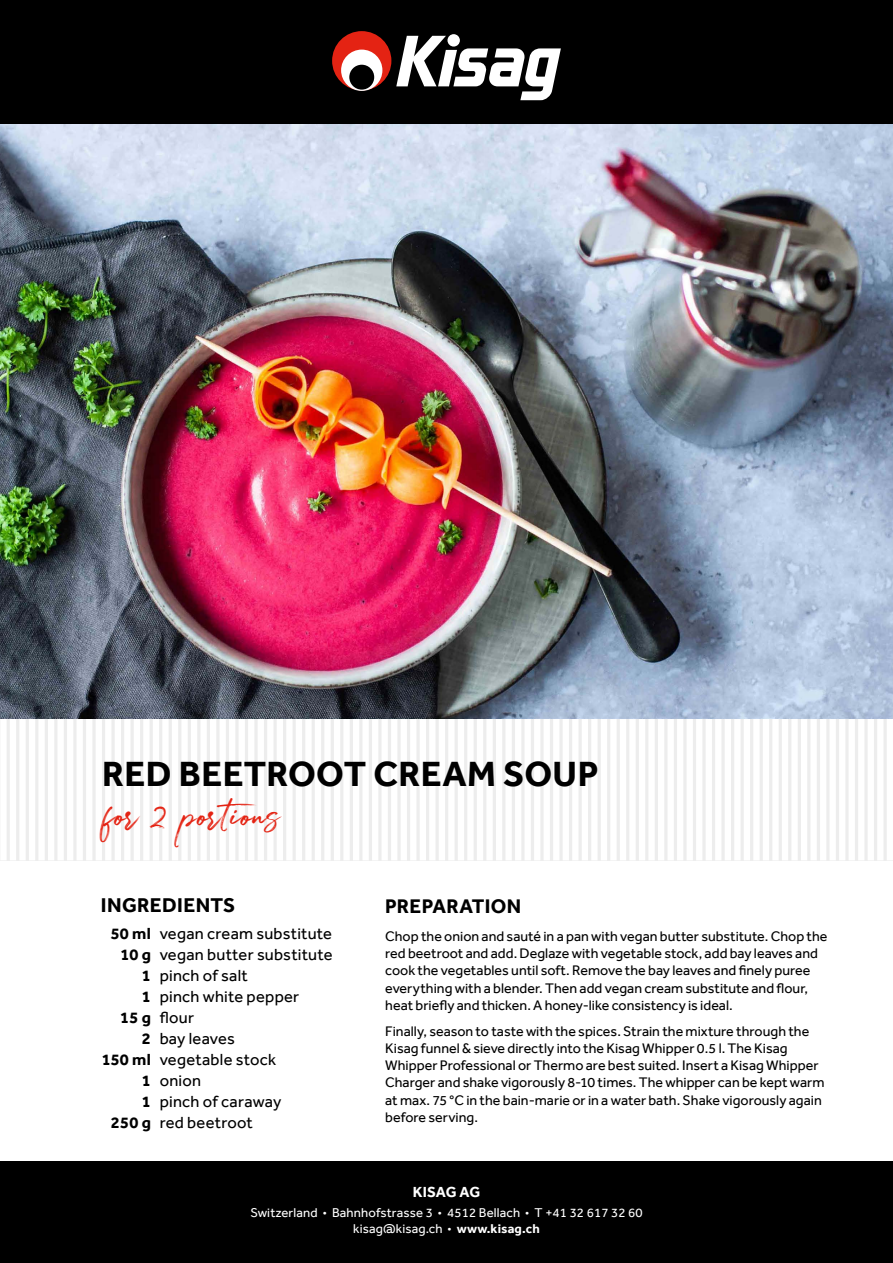
<style>
.page{position:relative;width:893px;height:1263px;background:#fff}
.page>*{position:absolute;margin:0;border:0;box-sizing:border-box;transform-origin:0 0}
.t1{font:42px "Julietta Messie";letter-spacing:.015em;color:#e42313}
.t2{font:700 36px "Effra";letter-spacing:.01em;color:#000}
.t3{font:700 20.4px "Effra";letter-spacing:.02em;color:#000}
.t4{font:700 20.25px "Effra";letter-spacing:.015em;color:#000}
.t5{font:16.5px "Effra";letter-spacing:.015em;color:#000}
.t6{font:700 15px "Effra";letter-spacing:-.005em;color:#fff}
.t7{font:14.25px/17.2px "Effra";color:#000}
.t8{font:13.2px/16.2px "Effra";letter-spacing:.01em;color:#fff;text-align:center}
.s1{font-weight:700}
.s2{font-size:11.25px}
</style>
<div class="page">
<div style="left:0;top:0;width:893px;height:126px;background:#000"></div>
<div style="left:0;top:1161px;width:893px;height:102px;background:#000"></div>
<svg style="left:396px;top:36px;width:165px;height:64px"></svg>
<div style="left:447px;top:34px;width:13px;height:13px;background:#fff;border-radius:50%"></div>
<div style="left:332px;top:31px;width:59px;height:59px;background:#e42313;border-radius:50%"></div>
<div style="left:341px;top:50px;width:41px;height:41px;background:#fff;border-radius:50%"></div>
<div style="left:349px;top:65px;width:25px;height:25px;background:#000;border-radius:50%"></div>
<div style="left:0;top:717px;width:893px;height:143px;background:#ededed"></div>
<div style="left:0;top:717px;width:7px;height:143px;background:#fff"></div>
<div style="left:57px;top:717px;width:7px;height:143px;background:#fff"></div>
<div style="left:96px;top:717px;width:6px;height:143px;background:#fff"></div>
<div style="left:115px;top:717px;width:6px;height:143px;background:#fff"></div>
<div style="left:134px;top:717px;width:6px;height:143px;background:#fff"></div>
<div style="left:153px;top:717px;width:6px;height:143px;background:#fff"></div>
<div style="left:172px;top:717px;width:6px;height:143px;background:#fff"></div>
<div style="left:191px;top:717px;width:6px;height:143px;background:#fff"></div>
<div style="left:210px;top:717px;width:6px;height:143px;background:#fff"></div>
<div style="left:229px;top:717px;width:6px;height:143px;background:#fff"></div>
<div style="left:248px;top:717px;width:6px;height:143px;background:#fff"></div>
<div style="left:258px;top:717px;width:6px;height:143px;background:#fff"></div>
<div style="left:267px;top:717px;width:6px;height:143px;background:#fff"></div>
<div style="left:277px;top:717px;width:6px;height:143px;background:#fff"></div>
<div style="left:286px;top:717px;width:7px;height:143px;background:#fff"></div>
<div style="left:296px;top:717px;width:6px;height:143px;background:#fff"></div>
<div style="left:305px;top:717px;width:7px;height:143px;background:#fff"></div>
<div style="left:315px;top:717px;width:6px;height:143px;background:#fff"></div>
<div style="left:334px;top:717px;width:6px;height:143px;background:#fff"></div>
<div style="left:343px;top:717px;width:7px;height:143px;background:#fff"></div>
<div style="left:324px;top:717px;width:7px;height:143px;background:#fff"></div>
<div style="left:353px;top:717px;width:6px;height:143px;background:#fff"></div>
<div style="left:362px;top:717px;width:7px;height:143px;background:#fff"></div>
<div style="left:372px;top:717px;width:6px;height:143px;background:#fff"></div>
<div style="left:391px;top:717px;width:6px;height:143px;background:#fff"></div>
<div style="left:382px;top:717px;width:6px;height:143px;background:#fff"></div>
<div style="left:401px;top:717px;width:6px;height:143px;background:#fff"></div>
<div style="left:410px;top:717px;width:6px;height:143px;background:#fff"></div>
<div style="left:420px;top:717px;width:6px;height:143px;background:#fff"></div>
<div style="left:429px;top:717px;width:6px;height:143px;background:#fff"></div>
<div style="left:448px;top:717px;width:7px;height:143px;background:#fff"></div>
<div style="left:458px;top:717px;width:6px;height:143px;background:#fff"></div>
<div style="left:439px;top:717px;width:6px;height:143px;background:#fff"></div>
<div style="left:467px;top:717px;width:7px;height:143px;background:#fff"></div>
<div style="left:477px;top:717px;width:6px;height:143px;background:#fff"></div>
<div style="left:486px;top:717px;width:7px;height:143px;background:#fff"></div>
<div style="left:38px;top:717px;width:7px;height:143px;background:#fff"></div>
<div style="left:19px;top:717px;width:7px;height:143px;background:#fff"></div>
<div style="left:77px;top:717px;width:6px;height:143px;background:#fff"></div>
<div style="left:29px;top:717px;width:6px;height:143px;background:#fff"></div>
<div style="left:86px;top:717px;width:6px;height:143px;background:#fff"></div>
<div style="left:124px;top:717px;width:7px;height:143px;background:#fff"></div>
<div style="left:143px;top:717px;width:7px;height:143px;background:#fff"></div>
<div style="left:162px;top:717px;width:7px;height:143px;background:#fff"></div>
<div style="left:181px;top:717px;width:7px;height:143px;background:#fff"></div>
<div style="left:200px;top:717px;width:7px;height:143px;background:#fff"></div>
<div style="left:220px;top:717px;width:6px;height:143px;background:#fff"></div>
<div style="left:239px;top:717px;width:6px;height:143px;background:#fff"></div>
<div style="left:10px;top:717px;width:6px;height:143px;background:#fff"></div>
<div style="left:67px;top:717px;width:6px;height:143px;background:#fff"></div>
<div style="left:48px;top:717px;width:6px;height:143px;background:#fff"></div>
<div style="left:105px;top:717px;width:6px;height:143px;background:#fff"></div>
<div style="left:496px;top:717px;width:6px;height:143px;background:#fff"></div>
<div style="left:515px;top:717px;width:6px;height:143px;background:#fff"></div>
<div style="left:534px;top:717px;width:6px;height:143px;background:#fff"></div>
<div style="left:553px;top:717px;width:6px;height:143px;background:#fff"></div>
<div style="left:572px;top:717px;width:6px;height:143px;background:#fff"></div>
<div style="left:591px;top:717px;width:7px;height:143px;background:#fff"></div>
<div style="left:610px;top:717px;width:7px;height:143px;background:#fff"></div>
<div style="left:629px;top:717px;width:7px;height:143px;background:#fff"></div>
<div style="left:639px;top:717px;width:6px;height:143px;background:#fff"></div>
<div style="left:648px;top:717px;width:7px;height:143px;background:#fff"></div>
<div style="left:658px;top:717px;width:6px;height:143px;background:#fff"></div>
<div style="left:667px;top:717px;width:7px;height:143px;background:#fff"></div>
<div style="left:677px;top:717px;width:6px;height:143px;background:#fff"></div>
<div style="left:687px;top:717px;width:6px;height:143px;background:#fff"></div>
<div style="left:696px;top:717px;width:6px;height:143px;background:#fff"></div>
<div style="left:715px;top:717px;width:6px;height:143px;background:#fff"></div>
<div style="left:725px;top:717px;width:6px;height:143px;background:#fff"></div>
<div style="left:706px;top:717px;width:6px;height:143px;background:#fff"></div>
<div style="left:734px;top:717px;width:6px;height:143px;background:#fff"></div>
<div style="left:744px;top:717px;width:6px;height:143px;background:#fff"></div>
<div style="left:753px;top:717px;width:7px;height:143px;background:#fff"></div>
<div style="left:772px;top:717px;width:7px;height:143px;background:#fff"></div>
<div style="left:763px;top:717px;width:6px;height:143px;background:#fff"></div>
<div style="left:782px;top:717px;width:6px;height:143px;background:#fff"></div>
<div style="left:505px;top:717px;width:7px;height:143px;background:#fff"></div>
<div style="left:524px;top:717px;width:7px;height:143px;background:#fff"></div>
<div style="left:544px;top:717px;width:6px;height:143px;background:#fff"></div>
<div style="left:563px;top:717px;width:6px;height:143px;background:#fff"></div>
<div style="left:582px;top:717px;width:6px;height:143px;background:#fff"></div>
<div style="left:601px;top:717px;width:6px;height:143px;background:#fff"></div>
<div style="left:620px;top:717px;width:6px;height:143px;background:#fff"></div>
<div style="left:791px;top:717px;width:7px;height:143px;background:#fff"></div>
<div style="left:887px;top:717px;width:6px;height:143px;background:#fff"></div>
<div style="left:801px;top:717px;width:6px;height:143px;background:#fff"></div>
<div style="left:877px;top:717px;width:6px;height:143px;background:#fff"></div>
<div style="left:839px;top:717px;width:6px;height:143px;background:#fff"></div>
<div style="left:858px;top:717px;width:6px;height:143px;background:#fff"></div>
<div style="left:820px;top:717px;width:6px;height:143px;background:#fff"></div>
<div style="left:829px;top:717px;width:7px;height:143px;background:#fff"></div>
<div style="left:868px;top:717px;width:6px;height:143px;background:#fff"></div>
<div style="left:810px;top:717px;width:7px;height:143px;background:#fff"></div>
<div style="left:849px;top:717px;width:6px;height:143px;background:#fff"></div>
<img style="left:0;top:124px;width:893px;height:595px">
<p class="t2" style="left:102px;top:753px;width:498px">RED BEETROOT CREAM SOUP</p>
<p class="t1" style="left:102px;top:786px;width:178px">for 2 portions</p>
<p class="t3" style="left:101px;top:893px;width:136px">INGREDIENTS</p>
<p class="t5" style="left:111px;top:924px;width:223px"><span class="s1">50 ml</span> vegan cream substitute</p>
<p class="t5" style="left:121px;top:945px;width:214px"><span class="s1">10 g</span> vegan butter substitute</p>
<p class="t5" style="left:142px;top:966px;width:107px"><span class="s1">1</span> pinch of salt</p>
<p class="t5" style="left:142px;top:987px;width:159px"><span class="s1">1</span> pinch white pepper</p>
<p class="t5" style="left:120px;top:1008px;width:75px"><span class="s1">15 g</span> flour</p>
<p class="t5" style="left:142px;top:1029px;width:95px"><span class="s1">2</span> bay leaves</p>
<p class="t5" style="left:102px;top:1050px;width:176px"><span class="s1">150 ml</span> vegetable stock</p>
<p class="t5" style="left:142px;top:1071px;width:61px"><span class="s1">1</span> onion</p>
<p class="t5" style="left:142px;top:1092px;width:141px"><span class="s1">1</span> pinch of caraway</p>
<p class="t5" style="left:111px;top:1113px;width:143px"><span class="s1">250 g</span> red beetroot</p>
<p class="t4" style="left:385px;top:894px;width:137px">PREPARATION</p>
<p class="t7" style="left:385px;top:927px;width:444px">Chop the onion and sauté in a pan with vegan butter substitute. Chop the red beetroot and add. Deglaze with vegetable stock, add bay leaves and cook the vegetables until soft. Remove the bay leaves and finely puree everything with a blender. Then add vegan cream substitute and flour, heat briefly and thicken. A honey-like consistency is ideal.</p>
<p class="t7" style="left:385px;top:1022px;width:441px">Finally, season to taste with the spices. Strain the mixture through the Kisag funnel &amp; sieve directly into the Kisag Whipper 0.5 l. The Kisag Whipper Professional or Thermo are best suited. Insert a Kisag Whipper Charger and shake vigorously 8-10 times. The whipper can be kept warm at max. 75 °C in the bain-marie or in a water bath. Shake vigorously again before serving.</p>
<p class="t6" style="left:413px;top:1182px;width:69px">KISAG AG</p>
<p class="t8" style="left:250px;top:1204px;width:394px">Switzerland <span class="s2">•</span> Bahnhofstrasse 3 <span class="s2">•</span> 4512 Bellach <span class="s2">•</span> T +41 32 617 32 60 kisag@kisag.ch <span class="s2">•</span> <span class="s1">www.kisag.ch</span></p>
</div>
